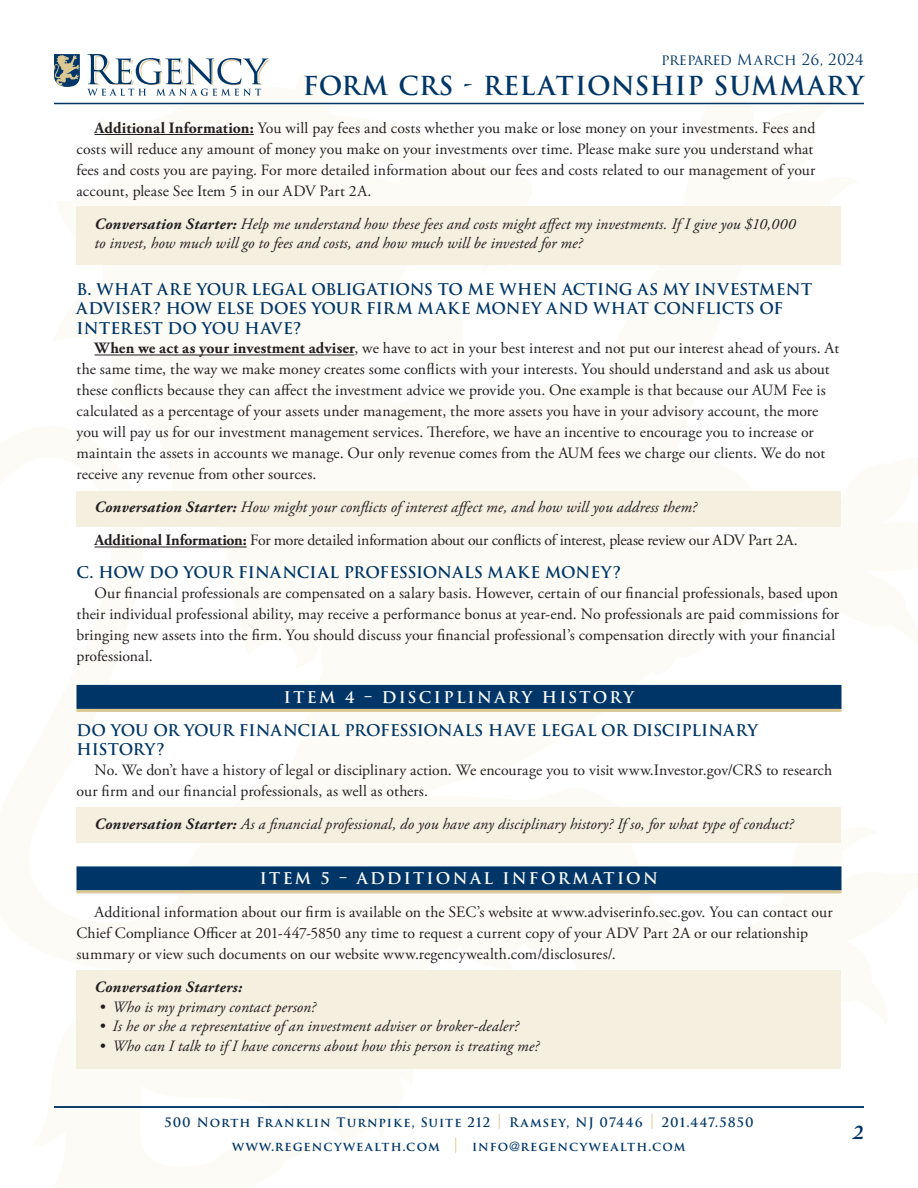
<style>
.page{position:relative;width:918px;height:1188px;background:#fff}
.page>*{position:absolute;margin:0;border:0;box-sizing:border-box;transform-origin:0 0}
.t1{font:30px "Requiem Text HTF Italic";color:#003667}
.t2{font:600 25.5px "Trajan Pro 3";letter-spacing:.03em;color:#003667}
.t3{font:15.75px/21px "Adobe Garamond Pro";letter-spacing:.005em;color:#231f20}
.t4{font:italic 15.75px/19.5px "Adobe Garamond Pro";letter-spacing:.005em;color:#231f20}
.t5{font:600 15.75px/19.5px "Trajan Pro 3";color:#003667}
.t6{font:15.75px/33px "Adobe Garamond Pro";letter-spacing:-.015em;color:#231f20}
.t7{font:600 15.75px "Trajan Pro 3";letter-spacing:.145em;color:#fff}
.t8{font:italic 700 15.75px "Adobe Garamond Pro";letter-spacing:.015em;color:#231f20}
.t9{font:15px "Trajan Pro 3";color:#003667}
.t10{font:600 12.75px/24px "Trajan Pro 3";letter-spacing:.08em;color:#003667;text-align:center}
.s1{font-weight:700}
.s2{font-weight:700;font-style:italic}
.s3{font-style:italic}
.s4{font-family:"Trade Gothic LT Std";font-weight:400;font-stretch:expanded;font-size:15px;color:#dbc893}
.s5{font-family:"Trade Gothic LT Std";font-weight:400;font-stretch:expanded}
</style>
<div class="page">
<svg style="left:54px;top:54px;width:26px;height:33px"></svg>
<svg style="left:87px;top:54px;width:183px;height:42px"></svg>
<hr style="left:54px;top:103px;width:810px;height:1px;background:#003667">
<div style="left:76px;top:970px;width:766px;height:99px;background:#f4efdf"></div>
<div style="left:76px;top:807px;width:766px;height:36px;background:#f4efdf"></div>
<div style="left:76px;top:491px;width:766px;height:36px;background:#f4efdf"></div>
<div style="left:76px;top:207px;width:766px;height:58px;background:#f4efdf"></div>
<hr style="left:94px;top:134px;width:160px;height:1px;background:#231f20">
<hr style="left:94px;top:355px;width:260px;height:1px;background:#231f20">
<hr style="left:94px;top:547px;width:153px;height:1px;background:#231f20">
<div style="left:76px;top:685px;width:766px;height:24px;background:#003667"></div>
<hr style="left:76px;top:709px;width:766px;height:3px;background:#dbc893">
<div style="left:76px;top:866px;width:766px;height:24px;background:#003667"></div>
<hr style="left:76px;top:890px;width:766px;height:3px;background:#dbc893">
<hr style="left:54px;top:1106px;width:810px;height:2px;background:#003667">
<p class="t9" style="left:661px;top:50px;width:204px">prepared March 26, 2024</p>
<h2 class="t2" style="left:303px;top:68px;width:563px">FORM CRS - RELATIONSHIP SUMMARY</h2>
<p class="t3" style="left:77px;top:118px;width:740px;text-indent:18px"><span class="s1">Additional Information:</span> You will pay fees and costs whether you make or lose money on your investments. Fees and costs will reduce any amount of money you make on your investments over time. Please make sure you understand what fees and costs you are paying. For more detailed information about our fees and costs related to our management of your account, please See Item 5 in our ADV Part 2A.</p>
<p class="t4" style="left:95px;top:215px;width:703px"><span class="s1">Conversation Starter:</span> Help me understand how these fees and costs might affect my investments. If I give you $10,000 to invest, how much will go to fees and costs, and how much will be invested for me?</p>
<p class="t5" style="left:77px;top:280px;width:737px">B. WHAT ARE YOUR LEGAL OBLIGATIONS TO ME WHEN ACTING AS MY INVESTMENT<br>ADVISER? HOW ELSE DOES YOUR FIRM MAKE MONEY AND WHAT CONFLICTS OF<br>INTEREST DO YOU HAVE?</p>
<p class="t3" style="left:77px;top:338px;width:764px;text-indent:18px"><span class="s1">When we act as your investment adviser</span>, we have to act in your best interest and not put our interest ahead of yours. At the same time, the way we make money creates some conflicts with your interests. You should understand and ask us about these conflicts because they can affect the investment advice we provide you. One example is that because our AUM Fee is calculated as a percentage of your assets under management, the more assets you have in your advisory account, the more you will pay us for our investment management services. Therefore, we have an incentive to encourage you to increase or maintain the assets in accounts we manage. Our only revenue comes from the AUM fees we charge our clients. We do not receive any revenue from other sources.</p>
<p class="t6" style="left:95px;top:491px;width:705px"><span class="s2">Conversation Starter:</span> <span class="s3">How might your conflicts of interest affect me, and how will you address them?<br></span><span class="s1">Additional Information:</span> For more detailed information about our conflicts of interest, please review our ADV Part 2A.</p>
<p class="t5" style="left:77px;top:563px;width:546px">C. HOW DO YOUR FINANCIAL PROFESSIONALS MAKE MONEY?</p>
<p class="t3" style="left:77px;top:583px;width:764px;text-indent:18px">Our financial professionals are compensated on a salary basis. However, certain of our financial professionals, based upon their individual professional ability, may receive a performance bonus at year-end. No professionals are paid commissions for bringing new assets into the firm. You should discuss your financial professional’s compensation directly with your financial professional.</p>
<p class="t7" style="left:284px;top:686px;width:352px">ITEM 4 – DISCIPLINARY HISTORY</p>
<p class="t5" style="left:77px;top:721px;width:683px">DO YOU OR YOUR FINANCIAL PROFESSIONALS HAVE LEGAL OR DISCIPLINARY<br>HISTORY?</p>
<p class="t3" style="left:77px;top:760px;width:757px;text-indent:18px">No. We don’t have a history of legal or disciplinary action. We encourage you to visit www.Investor.gov/CRS to research our firm and our financial professionals, as well as others.</p>
<p class="t4" style="left:95px;top:815px;width:701px"><span class="s1">Conversation Starter:</span> As a financial professional, do you have any disciplinary history? If so, for what type of conduct?</p>
<p class="t7" style="left:260px;top:867px;width:400px">ITEM 5 – ADDITIONAL INFORMATION</p>
<p class="t3" style="left:77px;top:902px;width:758px;text-indent:18px">Additional information about our firm is available on the SEC’s website at www.adviserinfo.sec.gov. You can contact our<br>Chief Compliance Officer at 201-447-5850 any time to request a current copy of your ADV Part 2A or our relationship summary or view such documents on our website www.regencywealth.com/disclosures/.</p>
<p class="t8" style="left:95px;top:978px;width:149px">Conversation Starters:</p>
<p class="t4" style="left:99px;top:997px;width:218px">• Who is my primary contact person?</p>
<p class="t4" style="left:99px;top:1017px;width:421px">• Is he or she a representative of an investment adviser or broker-dealer?</p>
<p class="t4" style="left:99px;top:1036px;width:442px">• Who can I talk to if I have concerns about how this person is treating me?</p>
<p class="t10" style="left:164px;top:1111px;width:591px">500 North Franklin Turnpike, Suite 212 <span class="s4">|</span> Ramsey, NJ 07446 <span class="s4">|</span> 201.447.5850 www.regencywealth.com <span class="s4">|</span> info<span class="s5">@</span>regencywealth.com</p>
<h1 class="t1" style="left:853px;top:1115px;width:13px">2</h1>
</div>
